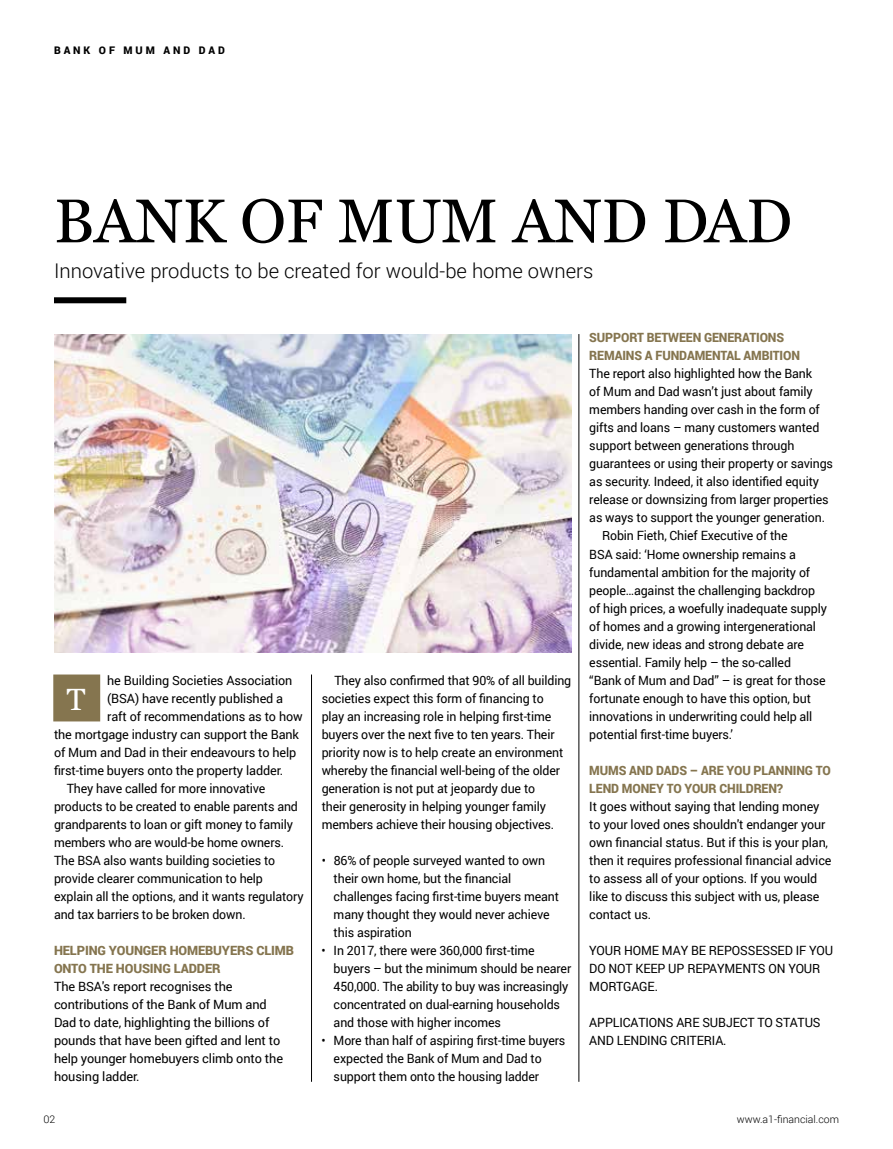
<style>
.page{position:relative;width:893px;height:1149px;background:#fff}
.page>*{position:absolute;margin:0;border:0;box-sizing:border-box;transform-origin:0 0}
.t1{font:61.5px "Georgia";color:#000}
.t2{font:30.75px "Georgia";color:#fff}
.t3{font:300 20.25px "Roboto";color:#000}
.t4{font:12.75px/18px "Roboto";letter-spacing:-.01em;color:#000}
.t5{font:900 12.75px/18px "Roboto";letter-spacing:-.01em;color:#85754f;scale:.96 1}
.t6{font:900 12.75px/18px "Roboto";letter-spacing:-.01em;color:#85754f}
.t7{font:300 10.5px "Roboto";color:#000}
.t8{font:900 10.5px "Roboto";letter-spacing:.28em;color:#000}
</style>
<div class="page">
<div style="left:53px;top:674px;width:47px;height:47px;background:#85754f;border:3px solid #85754f"></div>
<div style="left:54px;top:297px;width:72px;height:6px;background:#000"></div>
<hr style="left:311px;top:674px;width:1px;height:407px;background:#000">
<hr style="left:578px;top:334px;width:1px;height:747px;background:#000">
<img style="left:54px;top:334px;width:517px;height:318px">
<p class="t8" style="left:54px;top:43px;width:172px">BANK OF MUM AND DAD</p>
<h1 class="t1" style="left:54px;top:176px;width:740px">BANK OF MUM AND DAD</h1>
<h3 class="t3" style="left:54px;top:257px;width:541px">Innovative products to be created for would-be home owners</h3>
<p class="t4" style="left:107px;top:670px;width:187px">he Building Societies Association</p>
<p class="t4" style="left:107px;top:688px;width:178px">(BSA) have recently published a</p>
<p class="t4" style="left:107px;top:706px;width:197px">raft of recommendations as to how</p>
<p class="t4" style="left:54px;top:724px;width:247px">the mortgage industry can support the Bank</p>
<p class="t4" style="left:54px;top:742px;width:244px">of Mum and Dad in their endeavours to help</p>
<p class="t4" style="left:54px;top:760px;width:231px">first-time buyers onto the property ladder.</p>
<p class="t4" style="left:67px;top:778px;width:200px">They have called for more innovative</p>
<p class="t4" style="left:54px;top:796px;width:245px">products to be created to enable parents and</p>
<p class="t4" style="left:54px;top:814px;width:240px">grandparents to loan or gift money to family</p>
<p class="t4" style="left:54px;top:832px;width:232px">members who are would-be home owners.</p>
<p class="t4" style="left:54px;top:850px;width:223px">The BSA also wants building societies to</p>
<p class="t4" style="left:54px;top:868px;width:210px">provide clearer communication to help</p>
<p class="t4" style="left:54px;top:886px;width:251px">explain all the options, and it wants regulatory</p>
<p class="t4" style="left:54px;top:904px;width:193px">and tax barriers to be broken down.</p>
<p class="t6" style="left:54px;top:940px;width:242px">HELPING YOUNGER HOMEBUYERS CLIMB<br>ONTO THE HOUSING LADDER</p>
<p class="t4" style="left:54px;top:976px;width:231px">The BSA's report recognises the contributions of the Bank of Mum and Dad to date, highlighting the billions of pounds that have been gifted and lent to help younger homebuyers climb onto the housing ladder.</p>
<h2 class="t2" style="left:67px;top:676px;width:20px">T</h2>
<p class="t7" style="left:43px;top:1112px;width:13px">02</p>
<p class="t4" style="left:322px;top:670px;width:251px;text-indent:13px">They also confirmed that 90% of all building societies expect this form of financing to<br>play an increasing role in helping first-time buyers over the next five to ten years. Their priority now is to help create an environment whereby the financial well-being of the older generation is not put at jeopardy due to<br>their generosity in helping younger family members achieve their housing objectives.</p>
<p class="t4" style="left:334px;top:850px;width:227px;text-indent:-12px">• 86% of people surveyed wanted to own their own home, but the financial challenges facing first-time buyers meant many thought they would never achieve this aspiration</p>
<p class="t4" style="left:334px;top:940px;width:239px;text-indent:-12px">• In 2017, there were 360,000 first-time buyers – but the minimum should be nearer 450,000. The ability to buy was increasingly concentrated on dual-earning households and those with higher incomes</p>
<p class="t4" style="left:334px;top:1030px;width:233px;text-indent:-12px">• More than half of aspiring first-time buyers expected the Bank of Mum and Dad to support them onto the housing ladder</p>
<p class="t5" style="left:589px;top:328px;width:221px">SUPPORT BETWEEN GENERATIONS<br>REMAINS A FUNDAMENTAL AMBITION</p>
<p class="t4" style="left:589px;top:364px;width:224px">The report also highlighted how the Bank</p>
<p class="t4" style="left:589px;top:382px;width:225px">of Mum and Dad wasn’t just about family</p>
<p class="t4" style="left:589px;top:400px;width:232px">members handing over cash in the form of</p>
<p class="t4" style="left:589px;top:418px;width:232px">gifts and loans – many customers wanted</p>
<p class="t4" style="left:589px;top:436px;width:207px">support between generations through</p>
<p class="t4" style="left:589px;top:454px;width:245px">guarantees or using their property or savings</p>
<p class="t4" style="left:589px;top:472px;width:231px">as security. Indeed, it also identified equity</p>
<p class="t4" style="left:589px;top:490px;width:241px">release or downsizing from larger properties</p>
<p class="t4" style="left:589px;top:508px;width:237px">as ways to support the younger generation.</p>
<p class="t4" style="left:602px;top:526px;width:187px">Robin Fieth, Chief Executive of the</p>
<p class="t4" style="left:589px;top:544px;width:208px">BSA said: ‘Home ownership remains a</p>
<p class="t4" style="left:589px;top:562px;width:222px">fundamental ambition for the majority of</p>
<p class="t4" style="left:589px;top:580px;width:227px">people…against the challenging backdrop</p>
<p class="t4" style="left:589px;top:598px;width:239px">of high prices, a woefully inadequate supply</p>
<p class="t4" style="left:589px;top:616px;width:228px">of homes and a growing intergenerational</p>
<p class="t4" style="left:589px;top:634px;width:216px">divide, new ideas and strong debate are</p>
<p class="t4" style="left:589px;top:652px;width:203px">essential. Family help – the so-called</p>
<p class="t4" style="left:589px;top:670px;width:238px">“Bank of Mum and Dad” – is great for those</p>
<p class="t4" style="left:589px;top:688px;width:223px">fortunate enough to have this option, but</p>
<p class="t4" style="left:589px;top:706px;width:225px">innovations in underwriting could help all</p>
<p class="t4" style="left:589px;top:724px;width:145px">potential first-time buyers.’</p>
<p class="t5" style="left:589px;top:760px;width:253px">MUMS AND DADS – ARE YOU PLANNING TO<br>LEND MONEY TO YOUR CHILDREN?</p>
<p class="t4" style="left:589px;top:796px;width:244px">It goes without saying that lending money to your loved ones shouldn't endanger your own financial status. But if this is your plan, then it requires professional financial advice to assess all of your options. If you would like to discuss this subject with us, please contact us.</p>
<p class="t4" style="left:589px;top:940px;width:245px">YOUR HOME MAY BE REPOSSESSED IF YOU<br>DO NOT KEEP UP REPAYMENTS ON YOUR<br>MORTGAGE.</p>
<p class="t4" style="left:589px;top:1012px;width:233px">APPLICATIONS ARE SUBJECT TO STATUS<br>AND LENDING CRITERIA.</p>
<p class="t7" style="left:737px;top:1112px;width:104px">www.a1-financial.com</p>
</div>
